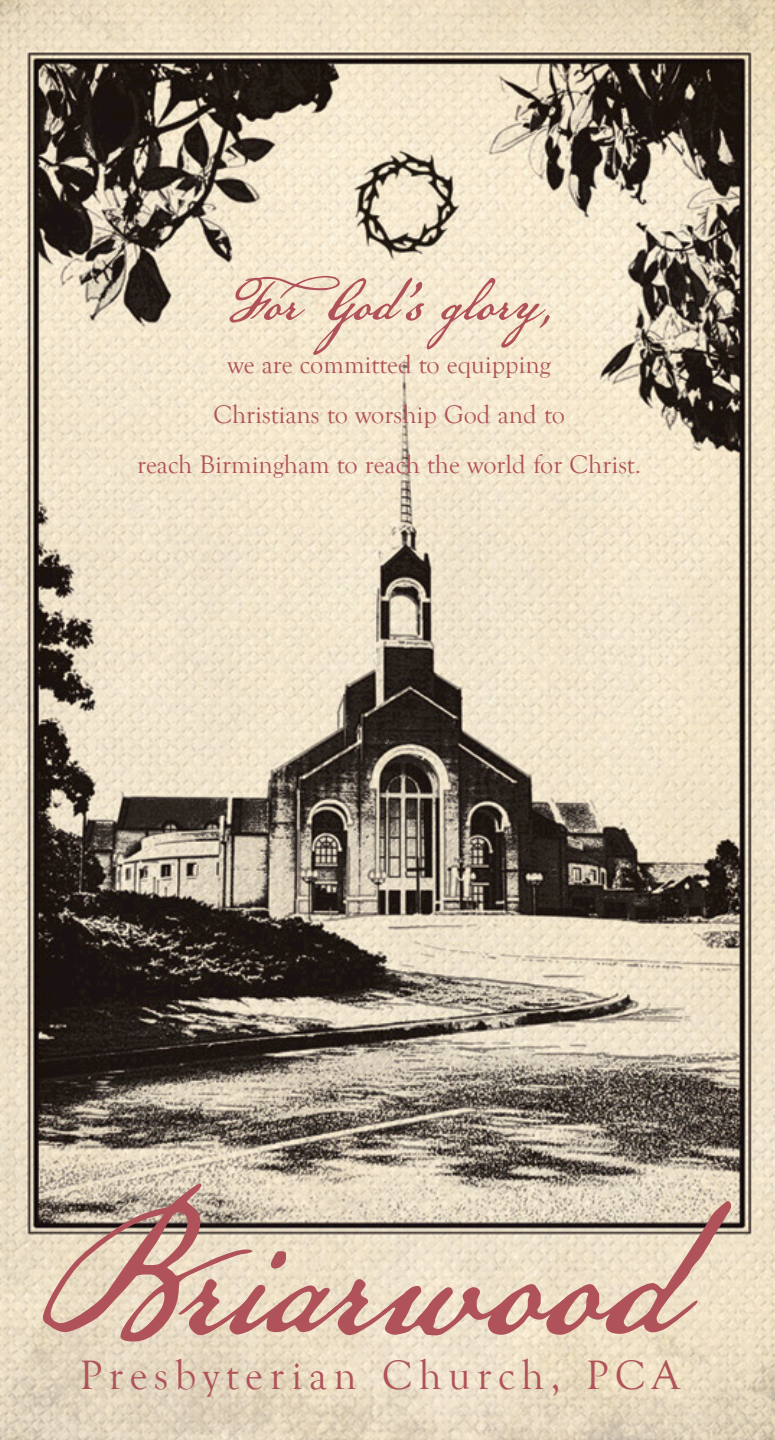
<style>
.page{position:relative;width:775px;height:1440px;background:#fff}
.page>*{position:absolute;margin:0;border:0;box-sizing:border-box;transform-origin:0 0}
.t1{font:69.4px "American Scribe";color:#b0525a}
.t2{font:42.2px "Goudy Old Style T";letter-spacing:.16em;color:#b0525a}
.t3{font:26.2px/50.2px "Goudy Old Style T";color:#b0525a;text-align:center}
</style>
<div class="page">
<img style="left:0;top:0;width:775px;height:1440px">
<svg style="left:43px;top:1184px;width:688px;height:158px;background:#d4baa9"></svg>
<h1 class="t1" style="left:225px;top:253px;width:332px">For God’s glory,</h1>
<p class="t3" style="left:137px;top:340px;width:505px">we are committed to equipping<br>Christians to worship God and to<br>reach Birmingham to reach the world for Christ.</p>
<h2 class="t2" style="left:80px;top:1352px;width:602px">Presbyterian Church, PCA</h2>
</div>
